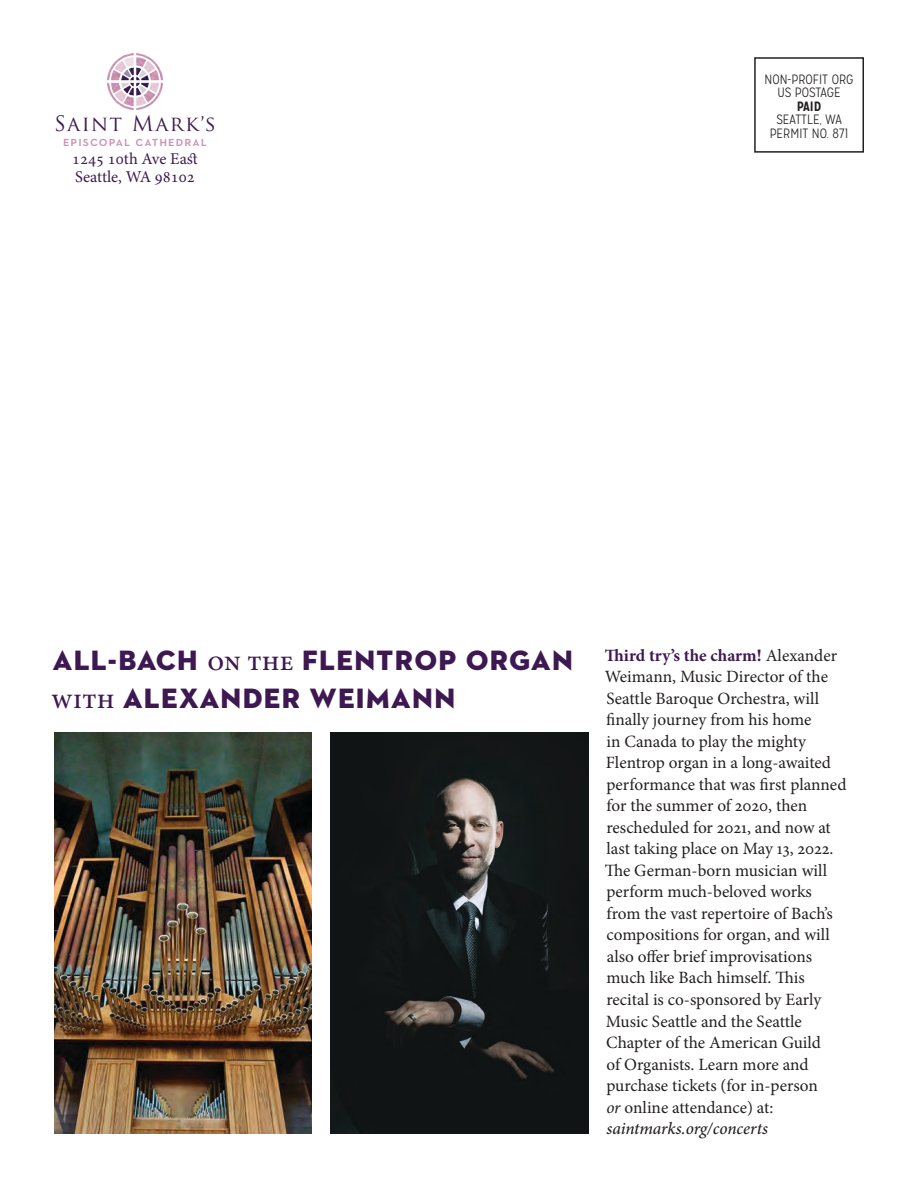
<style>
.page{position:relative;width:918px;height:1188px;background:#fff}
.page>*{position:absolute;margin:0;border:0;box-sizing:border-box;transform-origin:0 0}
.t1{font:28.5px/37.5px "Neutraface 2 Display Titling";letter-spacing:.05em;color:#3e1951}
.t2{font:20.7px "Trajan Pro";letter-spacing:.07em;color:#3e1951}
.t3{font:17.25px/21.6px "Minion Pro";letter-spacing:-.005em;color:#231f20}
.t4{font:16.5px "Minion Pro";color:#3d1a52}
.t5{font:600 13.8px "Neutraface 2 Text";letter-spacing:.08em;color:#cd94b4}
.t6{font:300 13.5px "Mission Gothic";color:#231f20}
.t7{font:700 13.5px "Mission Gothic";color:#231f20}
.s1{font-family:"Minion Pro";font-weight:500}
.s2{font-weight:700;color:#3e1951}
.s3{font-style:italic}
.s4{font-weight:500;font-style:italic}
</style>
<div class="page">
<div style="left:754px;top:57px;width:110px;height:96px;border:2px solid #231f20"></div>
<img style="left:107px;top:54px;width:56px;height:55px">
<img style="left:330px;top:732px;width:258px;height:402px">
<img style="left:54px;top:732px;width:258px;height:402px">
<p class="t2" style="left:54px;top:111px;width:163px">Saint Mark’s</p>
<p class="t5" style="left:63px;top:133px;width:145px">episcopal cathedral</p>
<p class="t4" style="left:72px;top:148px;width:127px">1245 10th Ave East</p>
<p class="t4" style="left:75px;top:165px;width:121px">Seattle, WA 98102</p>
<p class="t6" style="left:765px;top:71px;width:91px">NON-PROFIT ORG</p>
<p class="t6" style="left:777px;top:85px;width:65px">US POSTAGE</p>
<p class="t7" style="left:797px;top:98px;width:26px">PAID</p>
<p class="t6" style="left:776px;top:112px;width:67px">SEATTLE, WA</p>
<p class="t6" style="left:770px;top:125px;width:80px">PERMIT NO. 871</p>
<p class="t1" style="left:51px;top:642px;width:523px">ALL-BACH <span class="s1">on the</span> FLENTROP ORGAN <span class="s1">with</span> ALEXANDER WEIMANN</p>
<p class="t3" style="left:605px;top:644px;width:243px"><span class="s2">Third try’s the charm!</span> Alexander<br>Weimann, Music Director of the<br>Seattle Baroque Orchestra, will finally journey from his home<br>in Canada to play the mighty<br>Flentrop organ in a long-awaited performance that was first planned for the summer of 2020, then rescheduled for 2021, and now at last taking place on May 13, 2022.<br>The German-born musician will perform much-beloved works from the vast repertoire of Bach’s compositions for organ, and will also offer brief improvisations much like Bach himself. This recital is co-sponsored by Early<br>Music Seattle and the Seattle<br>Chapter of the American Guild<br>of Organists. Learn more and purchase tickets (for in-person<br><span class="s3">or</span> online attendance) at: <span class="s4">saintmarks.org/concerts</span></p>
</div>
